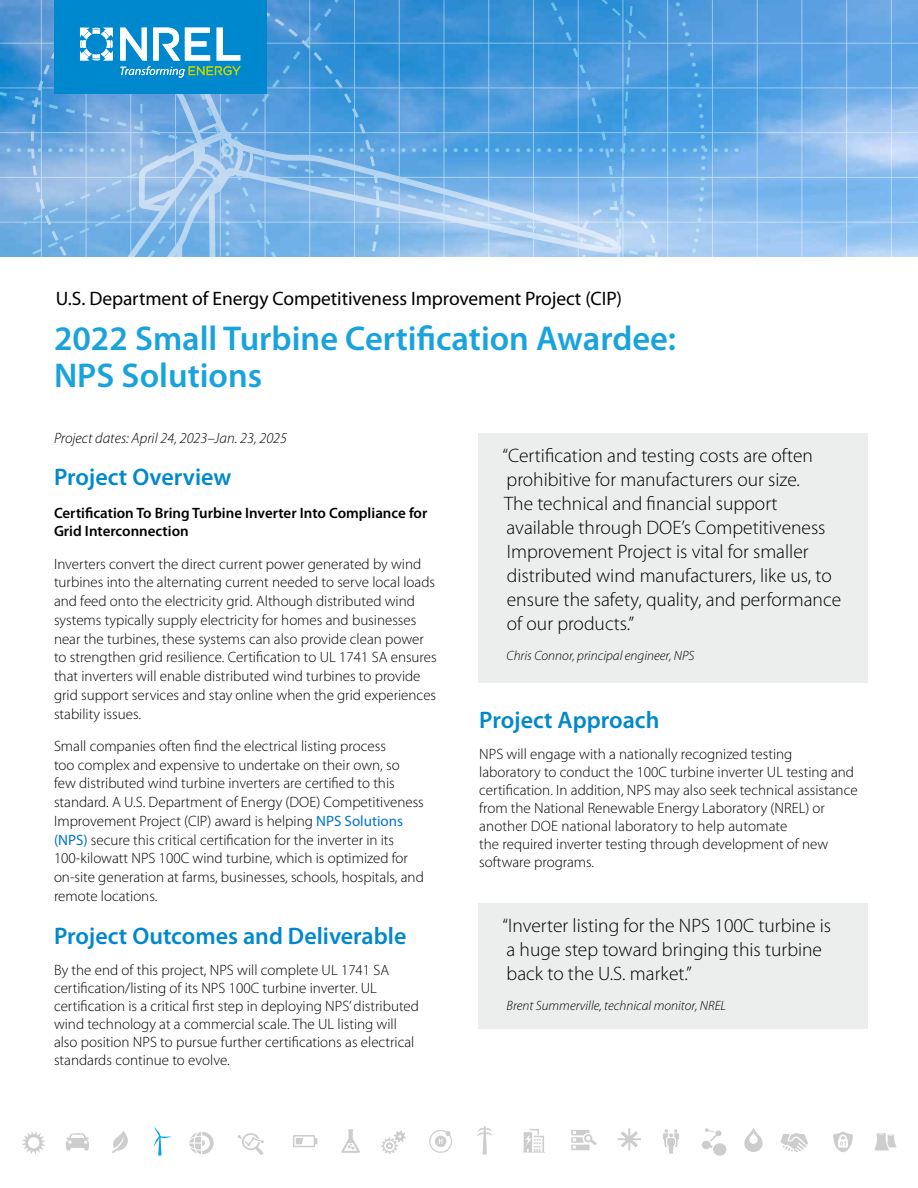
<style>
.page{position:relative;width:918px;height:1188px;background:#fff}
.page>*{position:absolute;margin:0;border:0;box-sizing:border-box;transform-origin:0 0}
.t1{font:600 34.5px/37.5px "Myriad Pro";color:#19a3dd}
.t2{font:600 24px "Myriad Pro";color:#0088ce}
.t3{font:300 19.5px/24px "Myriad Pro";color:#000}
.t4{font:19.5px "Myriad Pro";letter-spacing:-.005em;color:#000}
.t5{font:300 15px/18.8px "Myriad Pro";color:#000}
.t6{font:600 15px/18.8px "Myriad Pro";color:#000}
.t7{font:italic 300 15px "Myriad Pro";color:#000}
.t8{font:italic 300 13.5px "Myriad Pro";color:#000}
.s1{font-weight:400;color:#0075c9}
</style>
<div class="page">
<div style="left:479px;top:433px;width:389px;height:250px;background:#eceded"></div>
<div style="left:479px;top:903px;width:389px;height:126px;background:#eceded"></div>
<img style="left:778px;top:0;width:140px;height:256px">
<hr style="left:801px;top:0;width:1px;height:256px;background:#cde8f9">
<hr style="left:846px;top:0;width:1px;height:256px;background:#cde8f9">
<hr style="left:891px;top:0;width:1px;height:256px;background:#cde8f9">
<hr style="left:0;top:222px;width:918px;height:1px;background:#cde8f9">
<hr style="left:0;top:177px;width:918px;height:1px;background:#cde8f9">
<hr style="left:0;top:132px;width:918px;height:1px;background:#cde8f9">
<hr style="left:0;top:87px;width:918px;height:1px;background:#cde8f9">
<hr style="left:0;top:43px;width:918px;height:1px;background:#cde8f9">
<svg style="left:743px;top:0;width:35px;height:256px;background:#71afe8"></svg>
<svg style="left:263px;top:0;width:480px;height:256px;background:#62a8e2"></svg>
<div style="left:54px;top:0;width:213px;height:93px;background:#0088ce"></div>
<svg style="left:0;top:0;width:256px;height:256px"></svg>
<svg style="left:22px;top:1131px;width:23px;height:24px"></svg>
<svg style="left:381px;top:1130px;width:25px;height:24px"></svg>
<svg style="left:112px;top:1131px;width:16px;height:22px"></svg>
<svg style="left:66px;top:1133px;width:23px;height:17px"></svg>
<svg style="left:618px;top:1128px;width:23px;height:22px"></svg>
<svg style="left:571px;top:1130px;width:26px;height:20px"></svg>
<svg style="left:293px;top:1135px;width:24px;height:12px"></svg>
<svg style="left:429px;top:1130px;width:23px;height:23px"></svg>
<svg style="left:341px;top:1129px;width:19px;height:24px"></svg>
<svg style="left:744px;top:1128px;width:19px;height:24px"></svg>
<svg style="left:477px;top:1126px;width:15px;height:29px"></svg>
<svg style="left:702px;top:1128px;width:24px;height:28px"></svg>
<svg style="left:663px;top:1129px;width:16px;height:25px"></svg>
<svg style="left:189px;top:1132px;width:25px;height:22px"></svg>
<svg style="left:780px;top:1133px;width:28px;height:19px"></svg>
<svg style="left:237px;top:1133px;width:27px;height:22px"></svg>
<svg style="left:523px;top:1129px;width:22px;height:24px"></svg>
<svg style="left:833px;top:1131px;width:20px;height:21px"></svg>
<svg style="left:875px;top:1133px;width:21px;height:17px"></svg>
<svg style="left:154px;top:1127px;width:17px;height:29px"></svg>
<p class="t4" style="left:56px;top:288px;width:568px">U.S. Department of Energy Competitiveness Improvement Project (CIP)</p>
<h1 class="t1" style="left:54px;top:320px;width:624px">2022 Small Turbine Certifcation Awardee:<br>NPS Solutions</h1>
<p class="t7" style="left:54px;top:430px;width:235px">Project dates: April 24, 2023–Jan. 23, 2025</p>
<p class="t2" style="left:54px;top:464px;width:179px">Project Overview</p>
<p class="t6" style="left:54px;top:504px;width:375px">Certifcation To Bring Turbine Inverter Into Compliance for<br>Grid Interconnection</p>
<p class="t5" style="left:54px;top:555px;width:384px">Inverters convert the direct current power generated by wind turbines into the alternating current needed to serve local loads and feed onto the electricity grid. Although distributed wind systems typically supply electricity for homes and businesses near the turbines, these systems can also provide clean power to strengthen grid resilience. Certifcation to UL 1741 SA ensures that inverters will enable distributed wind turbines to provide grid support services and stay online when the grid experiences stability issues.</p>
<p class="t5" style="left:54px;top:737px;width:371px">Small companies often fnd the electrical listing process<br>too complex and expensive to undertake on their own, so few distributed wind turbine inverters are certifed to this standard. A U.S. Department of Energy (DOE) Competitiveness Improvement Project (CIP) award is helping <span class="s1">NPS Solutions (NPS)</span> secure this critical certifcation for the inverter in its 100-kilowatt NPS 100C wind turbine, which is optimized for on-site generation at farms, businesses, schools, hospitals, and remote locations.</p>
<p class="t2" style="left:54px;top:922px;width:354px">Project Outcomes and Deliverable</p>
<p class="t5" style="left:54px;top:961px;width:366px;line-height:18px">By the end of this project, NPS will complete UL 1741 SA certifcation/listing of its NPS 100C turbine inverter. UL certifcation is a critical frst step in deploying NPS’ distributed wind technology at a commercial scale. The UL listing will also position NPS to pursue further certifcations as electrical standards continue to evolve.</p>
<p class="t3" style="left:502px;top:444px;width:340px">“Certifcation and testing costs are often prohibitive for manufacturers our size.<br>The technical and fnancial support available through DOE’s Competitiveness Improvement Project is vital for smaller distributed wind manufacturers, like us, to ensure the safety, quality, and performance of our products.”</p>
<p class="t8" style="left:506px;top:649px;width:190px">Chris Connor, principal engineer, NPS</p>
<p class="t2" style="left:479px;top:706px;width:182px">Project Approach</p>
<p class="t5" style="left:479px;top:745px;width:380px;line-height:18px">NPS will engage with a nationally recognized testing<br>laboratory to conduct the 100C turbine inverter UL testing and certifcation. In addition, NPS may also seek technical assistance from the National Renewable Energy Laboratory (NREL) or another DOE national laboratory to help automate<br>the required inverter testing through development of new software programs.</p>
<p class="t3" style="left:502px;top:914px;width:330px">“Inverter listing for the NPS 100C turbine is a huge step toward bringing this turbine back to the U.S. market.”</p>
<p class="t8" style="left:507px;top:999px;width:221px">Brent Summerville, technical monitor, NREL</p>
</div>
